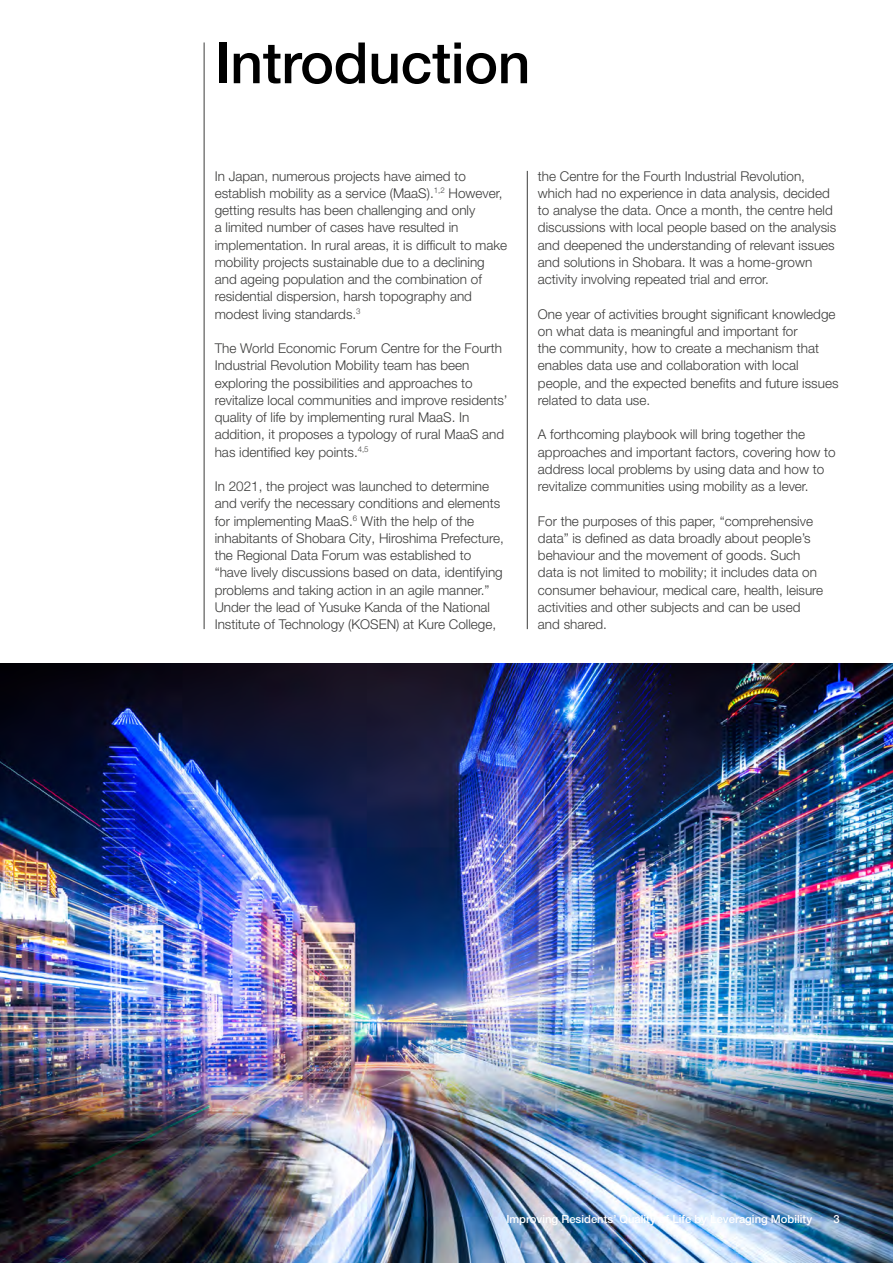
<style>
.page{position:relative;width:893px;height:1263px;background:#fff}
.page>*{position:absolute;margin:0;border:0;box-sizing:border-box;transform-origin:0 0}
.t1{font:500 57px "Helvetica Neue LT Pro";letter-spacing:-.005em;color:#000}
.t2{font:300 13.5px/17.2px "Helvetica Neue LT Pro";color:#3c3c3b}
.t3{font:500 11.25px "Helvetica Neue LT Pro";color:#fff}
</style>
<div class="page">
<hr style="left:527px;top:171px;width:1px;height:458px;background:#3c3c3b">
<hr style="left:204px;top:42px;width:1px;height:587px;background:#3c3c3b">
<img style="left:0;top:664px;width:893px;height:599px">
<h1 class="t1" style="left:215px;top:29px;width:317px">Introduction</h1>
<p class="t2" style="left:215px;top:167px;width:294px">In Japan, numerous projects have aimed to establish mobility as a service (MaaS).<sup>1,2</sup> However, getting results has been challenging and only<br>a limited number of cases have resulted in implementation. In rural areas, it is difficult to make mobility projects sustainable due to a declining and ageing population and the combination of residential dispersion, harsh topography and modest living standards.<sup>3</sup></p>
<p class="t2" style="left:215px;top:339px;width:294px">The World Economic Forum Centre for the Fourth Industrial Revolution Mobility team has been exploring the possibilities and approaches to revitalize local communities and improve residents’ quality of life by implementing rural MaaS. In addition, it proposes a typology of rural MaaS and has identified key points.<sup>4,5</sup></p>
<p class="t2" style="left:215px;top:477px;width:291px">In 2021, the project was launched to determine and verify the necessary conditions and elements for implementing MaaS.<sup>6</sup> With the help of the inhabitants of Shobara City, Hiroshima Prefecture, the Regional Data Forum was established to “have lively discussions based on data, identifying problems and taking action in an agile manner.” Under the lead of Yusuke Kanda of the National Institute of Technology (KOSEN) at Kure College,</p>
<p class="t2" style="left:538px;top:167px;width:300px">the Centre for the Fourth Industrial Revolution, which had no experience in data analysis, decided to analyse the data. Once a month, the centre held discussions with local people based on the analysis and deepened the understanding of relevant issues and solutions in Shobara. It was a home-grown activity involving repeated trial and error.</p>
<p class="t2" style="left:538px;top:305px;width:302px">One year of activities brought significant knowledge on what data is meaningful and important for<br>the community, how to create a mechanism that enables data use and collaboration with local people, and the expected benefits and future issues related to data use.</p>
<p class="t2" style="left:538px;top:426px;width:299px">A forthcoming playbook will bring together the approaches and important factors, covering how to address local problems by using data and how to revitalize communities using mobility as a lever.</p>
<p class="t2" style="left:538px;top:512px;width:287px">For the purposes of this paper, “comprehensive data” is defined as data broadly about people’s behaviour and the movement of goods. Such data is not limited to mobility; it includes data on consumer behaviour, medical care, health, leisure activities and other subjects and can be used and shared.</p>
<p class="t3" style="left:506px;top:1212px;width:307px">Improving Residents’ Quality of Life by Leveraging Mobility</p>
<p class="t3" style="left:834px;top:1212px;width:8px">3</p>
</div>
